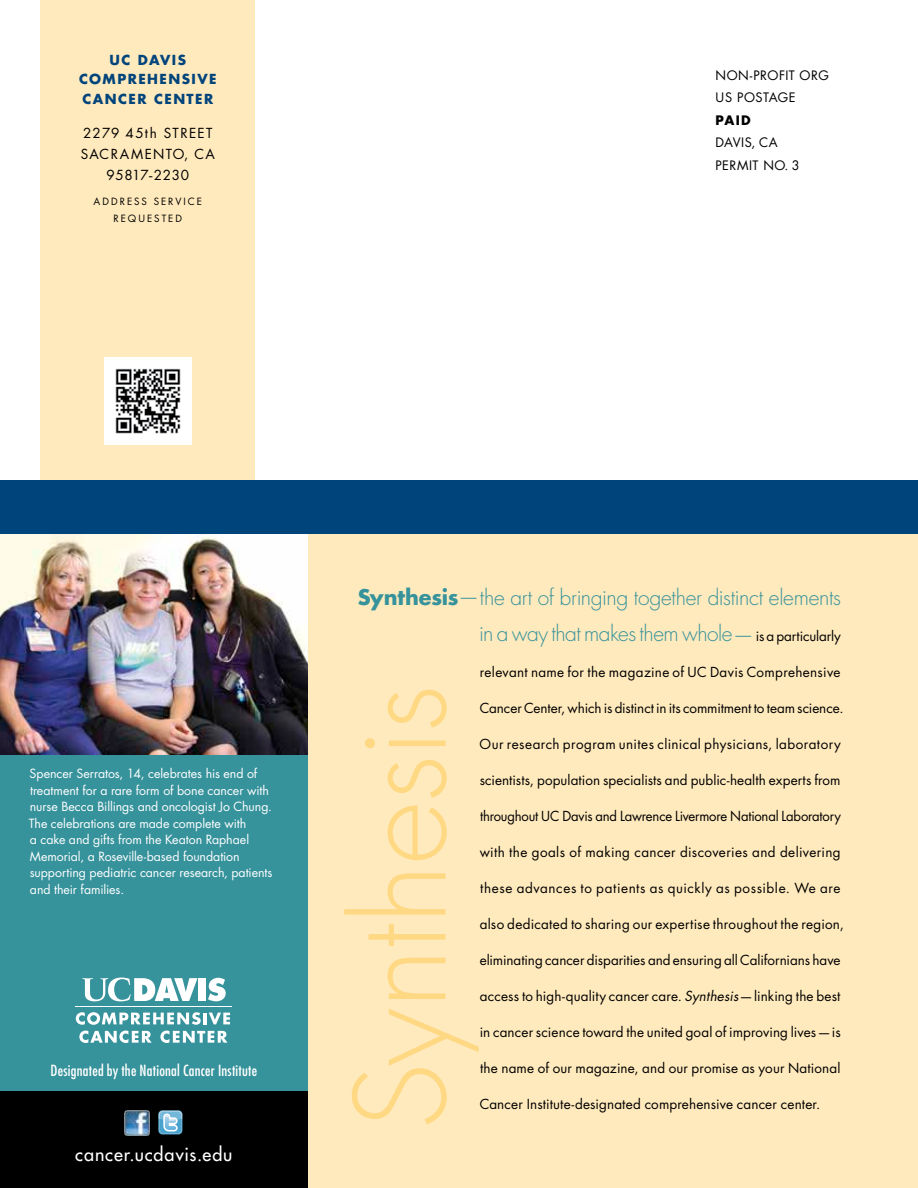
<style>
.page{position:relative;width:918px;height:1188px;background:#fff}
.page>*{position:absolute;margin:0;border:0;box-sizing:border-box;transform-origin:0 0}
.t1{font:300 21px/36px "Futura";letter-spacing:-.02em;color:#36929b;text-align:right;scale:.75 1}
.t2{font:18px "Futura";letter-spacing:.05em;color:#fff}
.t3{font:condensed 15px "Futura";letter-spacing:.015em;color:#fff}
.t4{font:13.5px "Futura";letter-spacing:.01em;color:#000}
.t5{font:13.5px "Futura";letter-spacing:-.015em;color:#000}
.t6{font:13.5px "Futura";letter-spacing:.03em;color:#000}
.t7{font:13.5px "Futura";letter-spacing:.045em;color:#000}
.t8{font:13.5px/21px "Futura";letter-spacing:.09em;color:#000;text-align:center}
.t9{font:700 13.5px/19.5px "Futura";letter-spacing:.11em;color:#00447c;text-align:center}
.t10{font:12.75px/22.5px "Futura UC Davis";letter-spacing:.04em;color:#000}
.t11{font:700 12.75px "Futura Std";color:#000}
.t12{font:12.3px/16.5px "Futura";letter-spacing:-.005em;color:#fff}
.t13{font:9.75px/16.5px "Futura";letter-spacing:.205em;color:#000;text-align:center}
.s1{font-weight:700}
.s2{font-weight:400;font-size:13.5px;color:#000}
.s3{font-style:italic}
</style>
<div class="page">
<div style="left:261px;top:530px;width:657px;height:658px;background:#ffeabd"></div>
<div style="left:0;top:534px;width:308px;height:592px;background:#36929b"></div>
<img style="left:0;top:534px;width:308px;height:221px">
<div style="left:40px;top:0;width:215px;height:512px;background:#ffeabd"></div>
<div style="left:0;top:1092px;width:308px;height:96px;background:#000"></div>
<svg style="left:208px;top:978px;width:18px;height:23px"></svg>
<div style="left:198px;top:978px;width:8px;height:23px;background:#fff"></div>
<svg style="left:82px;top:977px;width:116px;height:25px"></svg>
<hr style="left:76px;top:1006px;width:156px;height:1px;background:#fff">
<svg style="left:76px;top:1012px;width:154px;height:13px"></svg>
<svg style="left:79px;top:1031px;width:73px;height:12px"></svg>
<svg style="left:160px;top:1031px;width:68px;height:12px"></svg>
<svg style="left:344px;top:690px;width:135px;height:434px"></svg>
<svg style="left:158px;top:1110px;width:24px;height:25px"></svg>
<svg style="left:158px;top:1110px;width:24px;height:24px"></svg>
<img style="left:124px;top:1110px;width:25px;height:25px">
<img style="left:105px;top:358px;width:86px;height:86px">
<div style="left:0;top:480px;width:918px;height:54px;background:#00447c"></div>
<p class="t9" style="left:79px;top:50px;width:139px">UC DAVIS<br>COMPREHENSIVE<br>CANCER CENTER</p>
<p class="t8" style="left:81px;top:123px;width:136px">2279 45th STREET<br>SACRAMENTO, CA<br>95817-2230</p>
<p class="t13" style="left:94px;top:193px;width:110px">ADDRESS SERVICE<br>REQUESTED</p>
<p class="t10" style="left:716px;top:64px;width:115px">NON-PROFIT ORG<br>US POSTAGE</p>
<p class="t11" style="left:716px;top:111px;width:37px">PAID</p>
<p class="t10" style="left:715px;top:131px;width:86px">DAVIS, CA<br>PERMIT NO. 3</p>
<p class="t12" style="left:29px;top:765px;width:245px">Spencer Serratos, 14, celebrates his end of treatment for a rare form of bone cancer with nurse Becca Billings and oncologist Jo Chung.<br>The celebrations are made complete with<br>a cake and gifts from the Keaton Raphael Memorial, a Roseville-based foundation supporting pediatric cancer research, patients and their families.</p>
<p class="t3" style="left:51px;top:1061px;width:208px">Designated by the National Cancer Institute</p>
<h2 class="t2" style="left:75px;top:1143px;width:159px">cancer.ucdavis.edu</h2>
<h1 class="t1" style="left:358px;top:580px;width:646px"><span class="s1">Synthesis</span>— the art of bringing together distinct elements in a way that makes them whole — <span class="s2">is a particularly</span></h1>
<p class="t4" style="left:480px;top:663px;width:362px">relevant name for the magazine of UC Davis Comprehensive</p>
<p class="t4" style="left:480px;top:699px;width:365px">Cancer Center, which is distinct in its commitment to team science.</p>
<p class="t6" style="left:480px;top:735px;width:363px">Our research program unites clinical physicians, laboratory</p>
<p class="t4" style="left:480px;top:771px;width:363px">scientists, population specialists and public-health experts from</p>
<p class="t5" style="left:480px;top:807px;width:362px">throughout UC Davis and Lawrence Livermore National Laboratory</p>
<p class="t4" style="left:480px;top:843px;width:363px">with the goals of making cancer discoveries and delivering</p>
<p class="t7" style="left:480px;top:879px;width:362px">these advances to patients as quickly as possible. We are</p>
<p class="t4" style="left:480px;top:915px;width:366px">also dedicated to sharing our expertise throughout the region,</p>
<p class="t4" style="left:480px;top:951px;width:362px">eliminating cancer disparities and ensuring all Californians have</p>
<p class="t4" style="left:480px;top:987px;width:362px">access to high-quality cancer care. <span class="s3">Synthesis</span> — linking the best</p>
<p class="t4" style="left:480px;top:1023px;width:362px">in cancer science toward the united goal of improving lives — is</p>
<p class="t4" style="left:480px;top:1059px;width:362px">the name of our magazine, and our promise as your National</p>
<p class="t4" style="left:480px;top:1095px;width:342px">Cancer Institute-designated comprehensive cancer center.</p>
</div>
